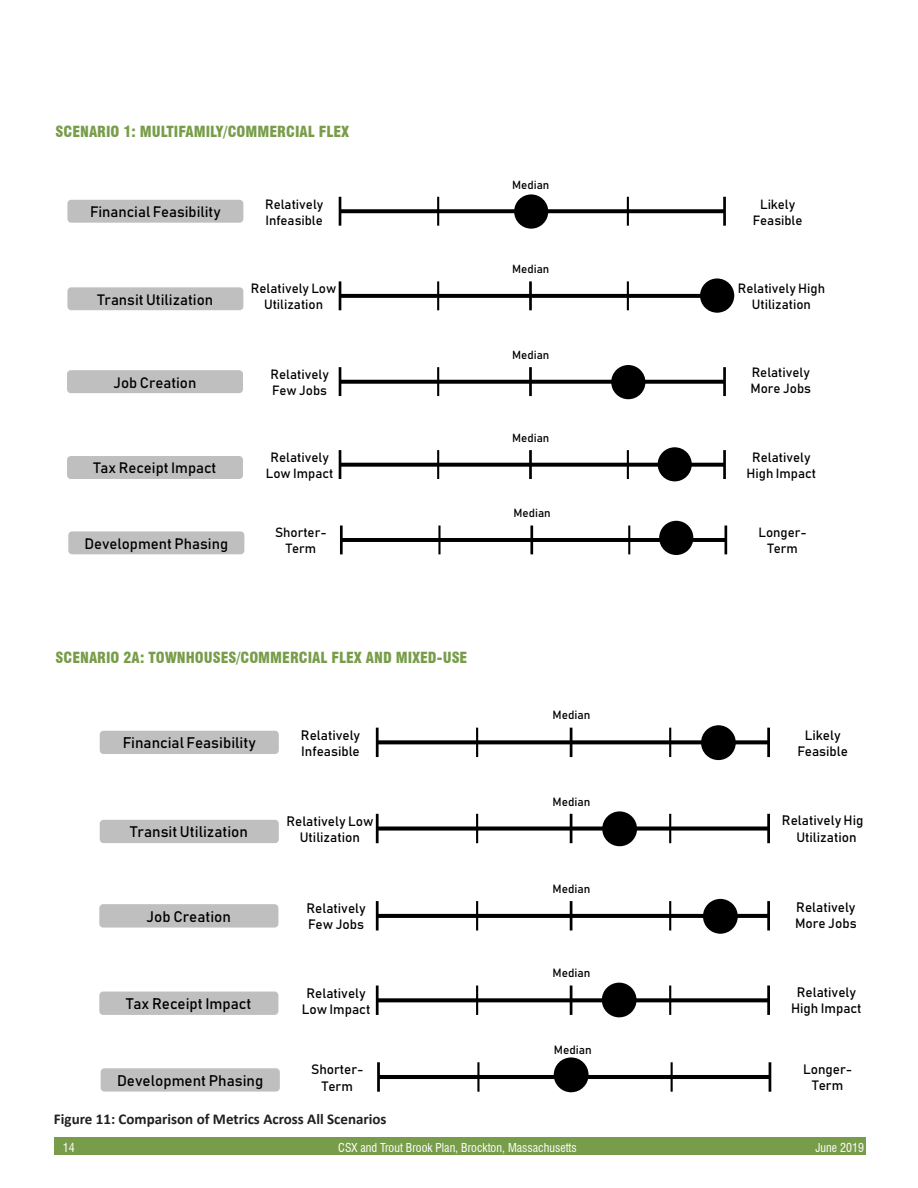
<style>
.page{position:relative;width:918px;height:1188px;background:#fff}
.page>*{position:absolute;margin:0;border:0;box-sizing:border-box;transform-origin:0 0}
.t1{font:15.15px "Bahnschrift";color:#000}
.HEADING_3{font:900 condensed 15px "Swiss 721 BT";color:#789d4a}
.t2{font:700 15px "Calibri";color:#231f20}
.t3{font:14.85px "Bahnschrift";color:#000}
.t4{font:13.5px/16.2px "Bahnschrift";color:#000;text-align:center}
.t5{font:13.2px/15.9px "Bahnschrift";color:#000;text-align:center}
.t6{font:condensed 12px "Swiss 721 BT";color:#fff}
.t7{font:11.85px "Bahnschrift";color:#000}
.t8{font:11.7px "Bahnschrift";color:#000}
</style>
<div class="page">
<div style="left:54px;top:1138px;width:811px;height:17px;background:#789d4a"></div>
<svg style="left:341px;top:209px;width:382px;height:4px"></svg>
<hr style="left:339px;top:197px;width:2px;height:29px;background:#000">
<hr style="left:723px;top:197px;width:3px;height:29px;background:#000">
<hr style="left:437px;top:197px;width:2px;height:29px;background:#000">
<hr style="left:627px;top:197px;width:2px;height:29px;background:#000">
<div style="left:67px;top:200px;width:176px;height:23px;background:#bfbfbf;border-radius:4px"></div>
<div style="left:514px;top:194px;width:34px;height:35px;background:#000;border-radius:50%"></div>
<div style="left:67px;top:287px;width:176px;height:23px;background:#bfbfbf;border-radius:4px"></div>
<div style="left:67px;top:370px;width:176px;height:23px;background:#bfbfbf;border-radius:4px"></div>
<div style="left:67px;top:456px;width:176px;height:23px;background:#bfbfbf;border-radius:4px"></div>
<svg style="left:341px;top:294px;width:359px;height:4px"></svg>
<hr style="left:339px;top:281px;width:2px;height:29px;background:#000">
<hr style="left:529px;top:281px;width:3px;height:29px;background:#000">
<hr style="left:437px;top:281px;width:2px;height:29px;background:#000">
<hr style="left:627px;top:281px;width:2px;height:29px;background:#000">
<svg style="left:341px;top:380px;width:382px;height:4px"></svg>
<hr style="left:339px;top:367px;width:2px;height:29px;background:#000">
<hr style="left:723px;top:367px;width:3px;height:29px;background:#000">
<hr style="left:529px;top:367px;width:3px;height:29px;background:#000">
<hr style="left:437px;top:367px;width:2px;height:29px;background:#000">
<div style="left:611px;top:365px;width:34px;height:34px;background:#000;border-radius:50%"></div>
<svg style="left:341px;top:463px;width:382px;height:4px"></svg>
<hr style="left:339px;top:450px;width:2px;height:29px;background:#000">
<hr style="left:723px;top:450px;width:3px;height:29px;background:#000">
<hr style="left:529px;top:450px;width:3px;height:29px;background:#000">
<hr style="left:437px;top:450px;width:2px;height:29px;background:#000">
<hr style="left:627px;top:450px;width:2px;height:29px;background:#000">
<div style="left:68px;top:531px;width:176px;height:23px;background:#bfbfbf;border-radius:4px"></div>
<hr style="left:341px;top:538px;width:385px;height:4px;background:#000">
<hr style="left:340px;top:526px;width:3px;height:28px;background:#000">
<hr style="left:725px;top:526px;width:2px;height:28px;background:#000">
<hr style="left:530px;top:526px;width:3px;height:28px;background:#000">
<hr style="left:438px;top:526px;width:3px;height:28px;background:#000">
<hr style="left:628px;top:526px;width:2px;height:28px;background:#000">
<div style="left:700px;top:278px;width:34px;height:35px;background:#000;border-radius:50%"></div>
<div style="left:658px;top:447px;width:34px;height:34px;background:#000;border-radius:50%"></div>
<div style="left:659px;top:521px;width:34px;height:34px;background:#000;border-radius:50%"></div>
<svg style="left:379px;top:740px;width:388px;height:4px"></svg>
<hr style="left:376px;top:728px;width:3px;height:29px;background:#000">
<hr style="left:767px;top:728px;width:3px;height:29px;background:#000">
<hr style="left:570px;top:728px;width:2px;height:29px;background:#000">
<hr style="left:476px;top:728px;width:2px;height:29px;background:#000">
<hr style="left:669px;top:728px;width:2px;height:29px;background:#000">
<div style="left:100px;top:731px;width:179px;height:23px;background:#bfbfbf;border-radius:4px"></div>
<div style="left:701px;top:725px;width:35px;height:35px;background:#000;border-radius:50%"></div>
<div style="left:100px;top:820px;width:179px;height:23px;background:#bfbfbf;border-radius:4px"></div>
<div style="left:99px;top:904px;width:179px;height:24px;background:#bfbfbf;border-radius:4px"></div>
<div style="left:99px;top:992px;width:179px;height:23px;background:#bfbfbf;border-radius:4px"></div>
<svg style="left:379px;top:827px;width:388px;height:4px"></svg>
<hr style="left:376px;top:814px;width:3px;height:29px;background:#000">
<hr style="left:767px;top:814px;width:3px;height:29px;background:#000">
<hr style="left:570px;top:814px;width:2px;height:29px;background:#000">
<hr style="left:476px;top:814px;width:2px;height:29px;background:#000">
<hr style="left:669px;top:814px;width:2px;height:29px;background:#000">
<svg style="left:379px;top:914px;width:388px;height:4px"></svg>
<hr style="left:376px;top:901px;width:3px;height:29px;background:#000">
<hr style="left:767px;top:901px;width:3px;height:29px;background:#000">
<hr style="left:570px;top:901px;width:2px;height:29px;background:#000">
<hr style="left:476px;top:901px;width:2px;height:29px;background:#000">
<hr style="left:669px;top:901px;width:2px;height:29px;background:#000">
<div style="left:703px;top:899px;width:35px;height:35px;background:#000;border-radius:50%"></div>
<svg style="left:379px;top:998px;width:388px;height:4px"></svg>
<hr style="left:376px;top:986px;width:3px;height:29px;background:#000">
<hr style="left:767px;top:986px;width:3px;height:29px;background:#000">
<hr style="left:570px;top:986px;width:2px;height:29px;background:#000">
<hr style="left:476px;top:986px;width:2px;height:29px;background:#000">
<hr style="left:669px;top:986px;width:2px;height:29px;background:#000">
<div style="left:101px;top:1068px;width:179px;height:24px;background:#bfbfbf;border-radius:4px"></div>
<hr style="left:378px;top:1075px;width:392px;height:4px;background:#000">
<hr style="left:377px;top:1062px;width:3px;height:30px;background:#000">
<hr style="left:769px;top:1062px;width:2px;height:30px;background:#000">
<hr style="left:477px;top:1062px;width:3px;height:30px;background:#000">
<hr style="left:671px;top:1062px;width:2px;height:30px;background:#000">
<div style="left:602px;top:811px;width:35px;height:35px;background:#000;border-radius:50%"></div>
<div style="left:602px;top:983px;width:35px;height:34px;background:#000;border-radius:50%"></div>
<div style="left:554px;top:1057px;width:35px;height:35px;background:#000;border-radius:50%"></div>
<p class="HEADING_3" style="left:56px;top:123px;width:295px">SCENARIO 1: MULTIFAMILY/COMMERCIAL FLEX</p>
<p class="t8" style="left:512px;top:177px;width:39px">Median</p>
<p class="t5" style="left:265px;top:196px;width:60px;text-align:left">Relatively<br>Infeasible</p>
<p class="t3" style="left:90px;top:203px;width:132px">Financial Feasibility</p>
<p class="t5" style="left:753px;top:196px;width:51px">Likely<br>Feasible</p>
<p class="t3" style="left:97px;top:290px;width:117px">Transit Utilization</p>
<p class="t3" style="left:113px;top:373px;width:85px">Job Creation</p>
<p class="t3" style="left:93px;top:459px;width:125px">Tax Receipt Impact</p>
<p class="t5" style="left:251px;top:281px;width:87px">Relatively Low<br>Utilization</p>
<p class="t5" style="left:271px;top:366px;width:60px;text-align:left">Relatively<br>Few Jobs</p>
<p class="t5" style="left:266px;top:449px;width:69px">Relatively<br>Low Impact</p>
<p class="t8" style="left:512px;top:262px;width:39px">Median</p>
<p class="t8" style="left:512px;top:348px;width:39px">Median</p>
<p class="t8" style="left:512px;top:431px;width:39px">Median</p>
<p class="t8" style="left:514px;top:506px;width:39px">Median</p>
<p class="t5" style="left:738px;top:280px;width:89px">Relatively High<br>Utilization</p>
<p class="t5" style="left:750px;top:365px;width:62px;text-align:left">Relatively<br>More Jobs</p>
<p class="t5" style="left:747px;top:449px;width:71px">Relatively<br>High Impact</p>
<p class="t3" style="left:84px;top:534px;width:145px">Development Phasing</p>
<p class="t5" style="left:758px;top:524px;width:50px">Longer-<br>Term</p>
<p class="t5" style="left:275px;top:525px;width:53px">Shorter-<br>Term</p>
<p class="HEADING_3" style="left:56px;top:649px;width:413px">SCENARIO 2A: TOWNHOUSES/COMMERCIAL FLEX AND MIXED-USE</p>
<p class="t7" style="left:552px;top:708px;width:39px">Median</p>
<p class="t4" style="left:301px;top:727px;width:61px;text-align:left">Relatively<br>Infeasible</p>
<p class="t1" style="left:123px;top:733px;width:134px">Financial Feasibility</p>
<p class="t4" style="left:797px;top:727px;width:52px">Likely<br>Feasible</p>
<p class="t1" style="left:130px;top:823px;width:119px">Transit Utilization</p>
<p class="t1" style="left:147px;top:907px;width:86px">Job Creation</p>
<p class="t1" style="left:126px;top:994px;width:127px">Tax Receipt Impact</p>
<p class="t4" style="left:286px;top:813px;width:89px">Relatively Low<br>Utilization</p>
<p class="t4" style="left:306px;top:900px;width:61px;text-align:left">Relatively<br>Few Jobs</p>
<p class="t4" style="left:302px;top:985px;width:70px">Relatively<br>Low Impact</p>
<p class="t7" style="left:552px;top:794px;width:39px">Median</p>
<p class="t7" style="left:552px;top:881px;width:39px">Median</p>
<p class="t7" style="left:552px;top:966px;width:39px">Median</p>
<p class="t7" style="left:554px;top:1042px;width:39px">Median</p>
<p class="t4" style="left:782px;top:812px;width:90px">Relatively High<br>Utilization</p>
<p class="t4" style="left:795px;top:898px;width:63px;text-align:left">Relatively<br>More Jobs</p>
<p class="t4" style="left:791px;top:984px;width:72px">Relatively<br>High Impact</p>
<p class="t1" style="left:117px;top:1071px;width:148px">Development Phasing</p>
<p class="t4" style="left:803px;top:1061px;width:51px">Longer-<br>Term</p>
<p class="t4" style="left:311px;top:1061px;width:54px">Shorter-<br>Term</p>
<p class="t2" style="left:54px;top:1108px;width:334px">Figure 11: Comparison of Metrics Across All Scenarios</p>
<p class="t6" style="left:63px;top:1141px;width:13px">14</p>
<p class="t6" style="left:338px;top:1141px;width:240px">CSX and Trout Brook Plan, Brockton, Massachusetts</p>
<p class="t6" style="left:815px;top:1141px;width:50px">June 2019</p>
</div>
